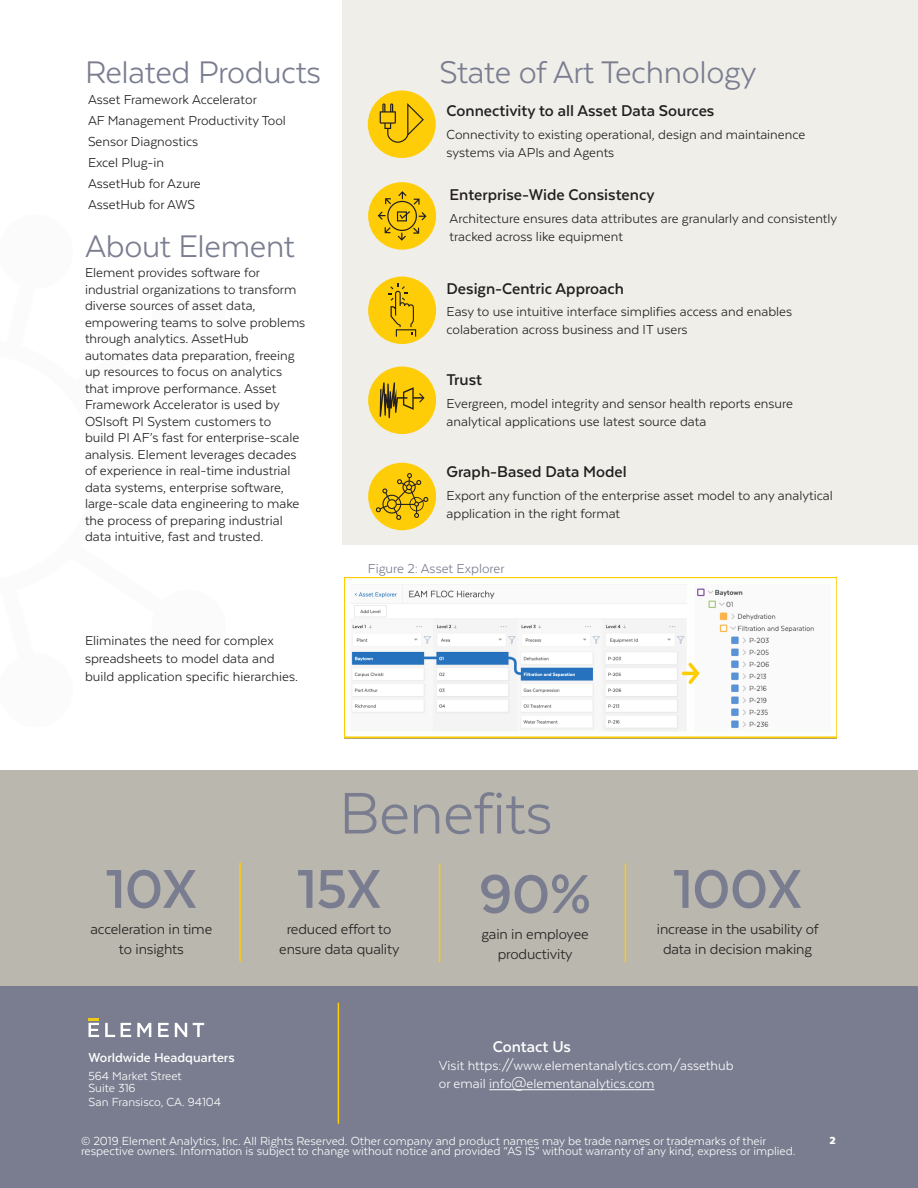
<style>
.page{position:relative;width:918px;height:1188px;background:#fff}
.page>*{position:absolute;margin:0;border:0;box-sizing:border-box;transform-origin:0 0}
.Header_3{font:67.5px "Texta";letter-spacing:-.01em;color:#797d8f}
._42pt_Large_number{font:700 63px "Texta";letter-spacing:-.01em;color:#797d8f}
.Header_2{font:36px "Texta";letter-spacing:-.01em;color:#797d8f}
.Header_3-2{font:36px "Texta";letter-spacing:-.01em;color:#797d8f}
.Body_Headers_12pt_Bo{font:700 18px "Texta";color:#231f20}
.CTA_12pt_Bold{font:700 18px "Texta";color:#fff}
.Body_11pt{font:16.5px/19.5px "Texta";letter-spacing:-.01em;color:#231f20;text-align:center}
.Body_10pt{font:15px/16.5px "Texta";color:#231f20}
.CTA_12pt_Bold-2{font:15px "Texta";color:#fff}
.Body_10pt-2{font:700 15px "Texta";color:#fff}
.Body_Headers_12pt_Bl{font:15px "Texta";color:#797d8f}
.Body_10pt-3{font:13.5px/10.5px "Texta";color:#fff}
.Body_Headers_12pt_Bl-2{font:900 12px "Texta";color:#fff}
</style>
<div class="page">
<div style="left:343px;top:0;width:575px;height:544px;background:#efeee9"></div>
<div style="left:0;top:986px;width:918px;height:202px;background:#797d8f"></div>
<div style="left:368px;top:90px;width:68px;height:68px;background:#fecd08;border-radius:50%"></div>
<svg style="left:380px;top:103px;width:44px;height:40px"></svg>
<div style="left:368px;top:182px;width:68px;height:68px;background:#fecd08;border-radius:50%"></div>
<svg style="left:378px;top:191px;width:49px;height:50px"></svg>
<div style="left:368px;top:277px;width:68px;height:67px;background:#fecd08;border-radius:50%"></div>
<svg style="left:388px;top:284px;width:28px;height:53px"></svg>
<div style="left:368px;top:367px;width:68px;height:67px;background:#fecd08;border-radius:50%"></div>
<svg style="left:380px;top:382px;width:45px;height:36px"></svg>
<div style="left:368px;top:463px;width:68px;height:67px;background:#fecd08;border-radius:50%"></div>
<svg style="left:376px;top:473px;width:52px;height:47px"></svg>
<svg style="left:105px;top:1023px;width:10px;height:14px"></svg>
<svg style="left:121px;top:1023px;width:10px;height:14px"></svg>
<svg style="left:137px;top:1023px;width:14px;height:14px"></svg>
<svg style="left:158px;top:1023px;width:11px;height:14px"></svg>
<svg style="left:175px;top:1023px;width:12px;height:14px"></svg>
<svg style="left:193px;top:1023px;width:11px;height:14px"></svg>
<svg style="left:88px;top:1018px;width:11px;height:19px"></svg>
<hr style="left:489px;top:1089px;width:165px;height:1px;background:#fff">
<div style="left:0;top:770px;width:918px;height:216px;background:#bab7ae"></div>
<hr style="left:239px;top:863px;width:2px;height:99px;background:#fecd08">
<hr style="left:439px;top:863px;width:1px;height:99px;background:#fecd08">
<hr style="left:625px;top:863px;width:1px;height:99px;background:#fecd08">
<img style="left:344px;top:578px;width:493px;height:160px">
<hr style="left:338px;top:1003px;width:1px;height:121px;background:#fecd08">
<p class="Header_2" style="left:85px;top:54px;width:238px">Related Products</p>
<p class="Header_3-2" style="left:440px;top:54px;width:318px">State of Art Technology</p>
<p class="Body_Headers_12pt_Bo" style="left:447px;top:102px;width:269px">Connectivity to all Asset Data Sources</p>
<p class="Body_10pt" style="left:447px;top:125px;width:360px;line-height:18px">Connectivity to existing operational, design and maintainence systems via APIs and Agents</p>
<p class="Body_Headers_12pt_Bo" style="left:450px;top:186px;width:207px">Enterprise-Wide Consistency</p>
<p class="Body_10pt" style="left:450px;top:209px;width:389px;line-height:18px">Architecture ensures data attributes are granularly and consistently tracked across like equipment</p>
<p class="Body_Headers_12pt_Bo" style="left:447px;top:279px;width:179px">Design-Centric Approach</p>
<p class="Body_10pt" style="left:447px;top:303px;width:347px;line-height:18px">Easy to use intuitive interface simplifies access and enables colaberation across business and IT users</p>
<p class="Body_10pt" style="left:88px;top:91px;width:170px">Asset Framework Accelerator</p>
<p class="Body_10pt" style="left:88px;top:112px;width:199px">AF Management Productivity Tool</p>
<p class="Body_10pt" style="left:88px;top:133px;width:112px">Sensor Diagnostics</p>
<p class="Body_10pt" style="left:88px;top:154px;width:78px">Excel Plug-in</p>
<p class="Body_10pt" style="left:88px;top:175px;width:114px">AssetHub for Azure</p>
<p class="Body_10pt" style="left:88px;top:196px;width:109px">AssetHub for AWS</p>
<p class="Header_2" style="left:85px;top:228px;width:211px">About Element</p>
<p class="Body_10pt" style="left:85px;top:265px;width:222px">Element provides software for industrial organizations to transform diverse sources of asset data, empowering teams to solve problems through analytics. AssetHub automates data preparation, freeing up resources to focus on analytics that improve performance. Asset Framework Accelerator is used by OSIsoft PI System customers to<br>build PI AF’s fast for enterprise-scale analysis. Element leverages decades of experience in real-time industrial data systems, enterprise software, large-scale data engineering to make the process of preparing industrial data intuitive, fast and trusted.</p>
<p class="Body_Headers_12pt_Bo" style="left:447px;top:371px;width:37px">Trust</p>
<p class="Body_10pt" style="left:447px;top:394px;width:348px;line-height:18px">Evergreen, model integrity and sensor health reports ensure analytical applications use latest source data</p>
<p class="Body_Headers_12pt_Bo" style="left:447px;top:463px;width:182px">Graph-Based Data Model</p>
<p class="Body_10pt" style="left:447px;top:486px;width:388px;line-height:18px">Export any function of the enterprise asset model to any analytical application in the right format</p>
<p class="Body_10pt" style="left:85px;top:632px;width:215px;line-height:18px">Eliminates the need for complex spreadsheets to model data and build application specific hierarchies.</p>
<p class="Body_Headers_12pt_Bl" style="left:368px;top:561px;width:138px">Figure 2: Asset Explorer</p>
<p class="Header_3" style="left:339px;top:779px;width:215px">Benefits</p>
<p class="_42pt_Large_number" style="left:106px;top:857px;width:93px">10X</p>
<p class="Body_11pt" style="left:90px;top:919px;width:123px">acceleration in time to insights</p>
<p class="_42pt_Large_number" style="left:297px;top:857px;width:85px">15X</p>
<p class="Body_11pt" style="left:279px;top:919px;width:122px">reduced effort to ensure data quality</p>
<p class="_42pt_Large_number" style="left:479px;top:862px;width:114px">90%</p>
<p class="Body_11pt" style="left:481px;top:924px;width:109px">gain in employee productivity</p>
<p class="_42pt_Large_number" style="left:673px;top:857px;width:130px">100X</p>
<p class="Body_11pt" style="left:657px;top:919px;width:163px">increase in the usability of data in decision making</p>
<p class="Body_10pt-2" style="left:88px;top:1049px;width:148px">Worldwide Headquarters</p>
<p class="Body_10pt-3" style="left:88px;top:1070px;width:95px">564 Market Street</p>
<p class="Body_10pt-3" style="left:88px;top:1083px;width:49px">Suite 316</p>
<p class="Body_10pt-3" style="left:88px;top:1096px;width:134px">San Fransisco, CA. 94104</p>
<p class="CTA_12pt_Bold" style="left:493px;top:1038px;width:80px">Contact Us</p>
<p class="CTA_12pt_Bold-2" style="left:439px;top:1058px;width:296px">Visit https://www.elementanalytics.com/assethub</p>
<p class="CTA_12pt_Bold-2" style="left:439px;top:1076px;width:217px">or email info@elementanalytics.com</p>
<p class="Body_10pt-3" style="left:81px;top:1135px;width:716px">© 2019 Element Analytics, Inc. All Rights Reserved. Other company and product names may be trade names or trademarks of their respective owners. Information is subject to change without notice and provided “AS IS” without warranty of any kind, express or implied.</p>
<p class="Body_Headers_12pt_Bl-2" style="left:830px;top:1134px;width:8px">2</p>
</div>
